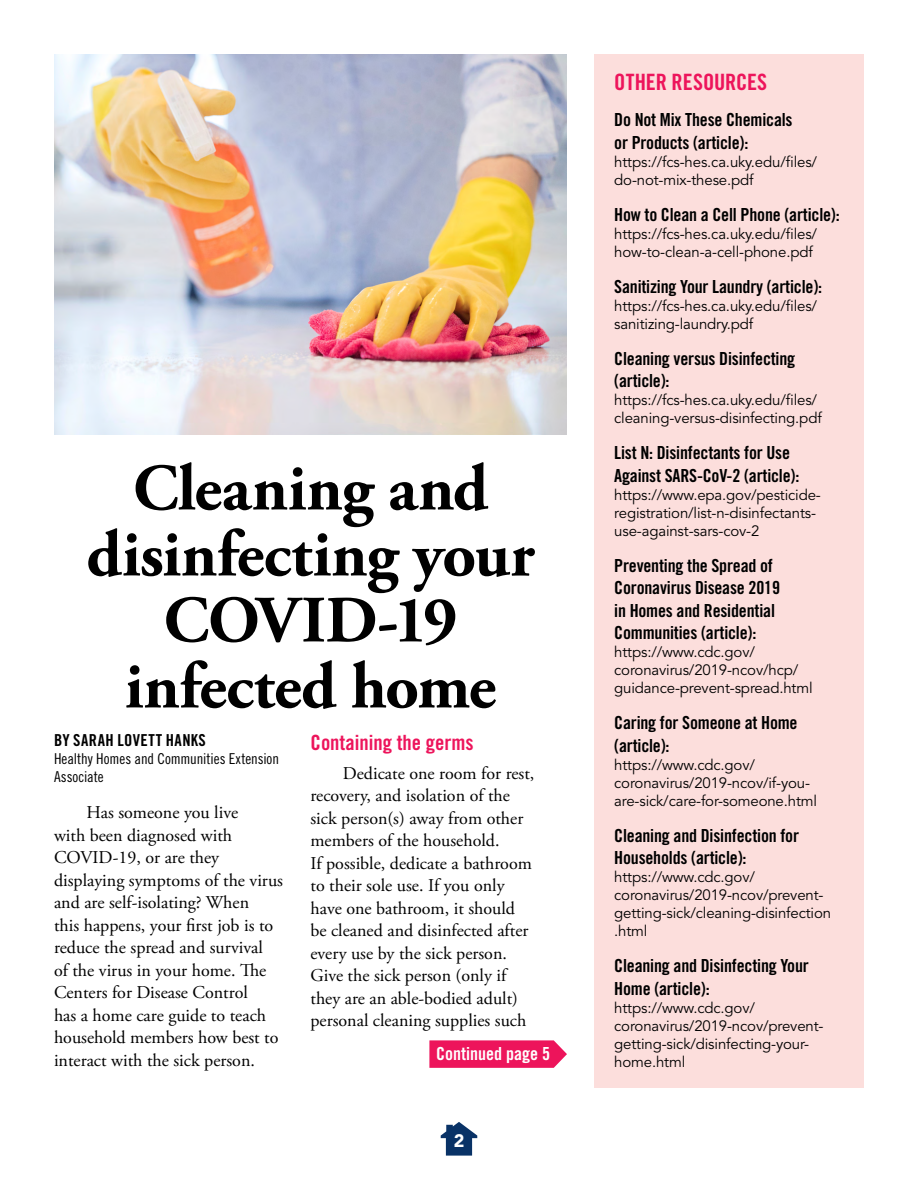
<style>
.page{position:relative;width:918px;height:1188px;background:#fff}
.page>*{position:absolute;margin:0;border:0;box-sizing:border-box;transform-origin:0 0}
.t1{font:700 66px/66px "Adobe Garamond Pro";letter-spacing:-.01em;color:#000;text-align:center}
.t2{font:22.5px "Trade Gothic LT Pro Bd Cn 20";color:#ed145b}
.t3{font:21px "Trade Gothic LT Pro Bd Cn 20";color:#ed145b}
.t4{font:18px/22.5px "Adobe Garamond Pro";color:#000}
.t5{font:18px/22.5px "Trade Gothic LT Pro Bd Cn 20";letter-spacing:-.01em;color:#000}
.t6{font:18px "Trade Gothic LT Pro Bd Cn 20";color:#fff}
.t7{font:900 18px "Avenir LT Std";color:#fff}
.t8{font:16.5px "Trade Gothic LT Pro Bd Cn 20";letter-spacing:.03em;color:#000}
.t9{font:15px/18px "Avenir LT Std";letter-spacing:-.01em;color:#000}
.t10{font:15px/18px "Trade Gothic LT Pro Cn 18";letter-spacing:-.005em;color:#000}
</style>
<div class="page">
<svg style="left:429px;top:1040px;width:138px;height:28px;background:#ee2466"></svg>
<img style="left:54px;top:54px;width:513px;height:381px">
<div style="left:594px;top:54px;width:270px;height:1033px;background:#fcdedc"></div>
<svg style="left:441px;top:1122px;width:36px;height:34px"></svg>
<h1 class="t1" style="left:86px;top:457px;width:450px">Cleaning and disinfecting your<br>COVID-19 infected home</h1>
<p class="t8" style="left:54px;top:730px;width:153px">BY SARAH LOVETT HANKS</p>
<p class="t10" style="left:54px;top:750px;width:227px">Healthy Homes and Communities Extension<br>Associate</p>
<p class="t4" style="left:54px;top:802px;width:231px;text-indent:32px">Has someone you live<br>with been diagnosed with<br>COVID-19, or are they displaying symptoms of the virus and are self-isolating? When<br>this happens, your first job is to reduce the spread and survival<br>of the virus in your home. The<br>Centers for Disease Control<br>has a home care guide to teach household members how best to interact with the sick person.</p>
<h3 class="t3" style="left:310px;top:729px;width:165px">Containing the germs</h3>
<p class="t4" style="left:310px;top:762px;width:225px;text-indent:32px">Dedicate one room for rest, recovery, and isolation of the sick person(s) away from other members of the household.<br>If possible, dedicate a bathroom to their sole use. If you only have one bathroom, it should be cleaned and disinfected after every use by the sick person.<br>Give the sick person (only if they are an able-bodied adult) personal cleaning supplies such</p>
<p class="t6" style="left:436px;top:1043px;width:115px">Continued page 5</p>
<p class="t7" style="left:454px;top:1130px;width:12px">2</p>
<h2 class="t2" style="left:614px;top:69px;width:155px">OTHER RESOURCES</h2>
<p class="t5" style="left:614px;top:109px;width:180px">Do Not Mix These Chemicals or Products (article):</p>
<p class="t9" style="left:614px;top:153px;width:204px">https://fcs-hes.ca.uky.edu/files/ do-not-mix-these.pdf</p>
<p class="t5" style="left:614px;top:203px;width:227px">How to Clean a Cell Phone (article):</p>
<p class="t9" style="left:614px;top:225px;width:204px">https://fcs-hes.ca.uky.edu/files/ how-to-clean-a-cell-phone.pdf</p>
<p class="t5" style="left:614px;top:275px;width:209px">Sanitizing Your Laundry (article):</p>
<p class="t9" style="left:614px;top:297px;width:204px">https://fcs-hes.ca.uky.edu/files/ sanitizing-laundry.pdf</p>
<p class="t5" style="left:614px;top:347px;width:183px">Cleaning versus Disinfecting (article):</p>
<p class="t9" style="left:614px;top:392px;width:209px">https://fcs-hes.ca.uky.edu/files/ cleaning-versus-disinfecting.pdf</p>
<p class="t5" style="left:614px;top:442px;width:187px">List N: Disinfectants for Use<br>Against SARS-CoV-2 (article):</p>
<p class="t9" style="left:614px;top:486px;width:208px">https://www.epa.gov/pesticide&shy;registration/list-n-disinfectants&shy;use-against-sars-cov-2</p>
<p class="t5" style="left:614px;top:554px;width:167px">Preventing the Spread of<br>Coronavirus Disease 2019 in Homes and Residential<br>Communities (article):</p>
<p class="t9" style="left:614px;top:644px;width:200px">https://www.cdc.gov/ coronavirus/2019-ncov/hcp/ guidance-prevent-spread.html</p>
<p class="t5" style="left:614px;top:712px;width:185px">Caring for Someone at Home (article):</p>
<p class="t9" style="left:614px;top:756px;width:204px">https://www.cdc.gov/ coronavirus/2019-ncov/if-you&shy;are-sick/care-for-someone.html</p>
<p class="t5" style="left:614px;top:824px;width:186px">Cleaning and Disinfection for<br>Households (article):</p>
<p class="t9" style="left:614px;top:869px;width:218px">https://www.cdc.gov/ coronavirus/2019-ncov/prevent&shy;getting-sick/cleaning-disinfection .html</p>
<p class="t5" style="left:614px;top:955px;width:196px">Cleaning and Disinfecting Your<br>Home (article):</p>
<p class="t9" style="left:614px;top:999px;width:211px">https://www.cdc.gov/ coronavirus/2019-ncov/prevent&shy;getting-sick/disinfecting-your&shy;home.html</p>
</div>
